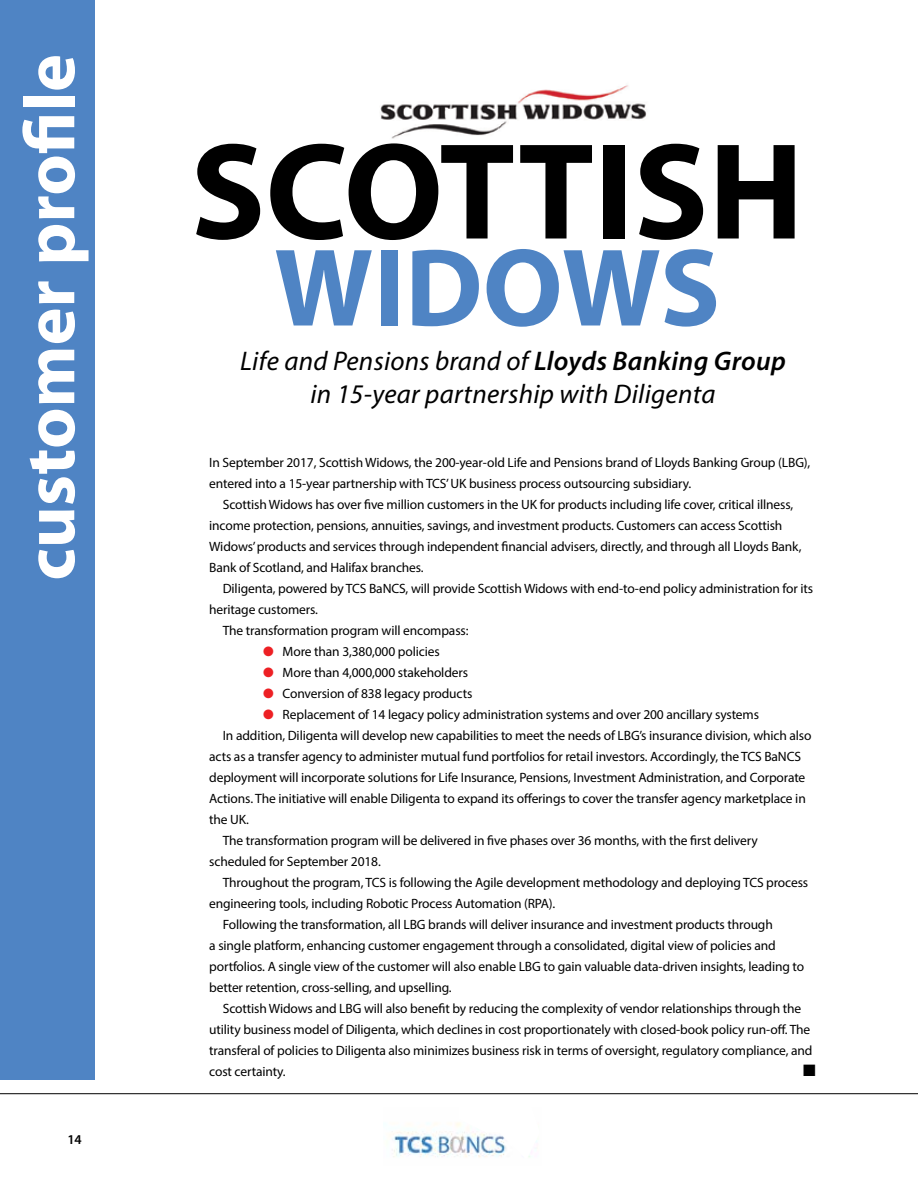
<style>
.page{position:relative;width:918px;height:1188px;background:#fff}
.page>*{position:absolute;margin:0;border:0;box-sizing:border-box;transform-origin:0 0}
.t1{font:700 138.6px "Myriad Pro";color:#000}
.t2{font:700 111.6px "Myriad Pro";color:#4f84c4}
.t3{font:700 72px "Myriad Pro";color:#fff}
.t4{font:italic 27px/33px "Myriad Pro";letter-spacing:.01em;color:#000;text-align:center}
.t5{font:16.5px "Zapf Dingbats ITC";color:#000}
.t6{font:13.5px/21px "Myriad Pro";letter-spacing:-.01em;color:#000}
.t7{font:600 13.5px "Myriad Pro";color:#000}
.s1{font-weight:600}
.s2{color:#ed2024}
</style>
<div class="page">
<div style="left:0;top:0;width:94px;height:1080px;background:#4f84c4"></div>
<hr style="left:0;top:1093px;width:918px;height:1px;background:#000">
<img style="left:392px;top:1122px;width:67px;height:35px">
<svg style="left:459px;top:1122px;width:78px;height:36px"></svg>
<img style="left:380px;top:85px;width:267px;height:54px">
<h3 class="t3" style="left:3px;top:358px;width:306px;rotate:-90deg">interview</h3>
<h3 class="t3" style="left:3px;top:581px;width:528px;rotate:-90deg">customer profile</h3>
<p class="t7" style="left:68px;top:1131px;width:16px">14</p>
<h1 class="t1" style="left:191px;top:101px;width:615px">SCOTTISH</h1>
<h2 class="t2" style="left:274px;top:215px;width:448px">WIDOWS</h2>
<h3 class="t4" style="left:240px;top:344px;width:547px">Life and Pensions brand of <span class="s1">Lloyds Banking Group </span>in 15-year partnership with Diligenta</h3>
<p class="t6" style="left:209px;top:452px;width:603px">In September 2017, Scottish Widows, the 200-year-old Life and Pensions brand of Lloyds Banking Group (LBG), entered into a 15-year partnership with TCS’ UK business process outsourcing subsidiary.</p>
<p class="t6" style="left:209px;top:494px;width:594px;text-indent:14px">Scottish Widows has over five million customers in the UK for products including life cover, critical illness, income protection, pensions, annuities, savings, and investment products. Customers can access Scottish Widows’ products and services through independent financial advisers, directly, and through all Lloyds Bank, Bank of Scotland, and Halifax branches.</p>
<p class="t6" style="left:223px;top:578px;width:592px">Diligenta, powered by TCS BaNCS, will provide Scottish Widows with end-to-end policy administration for its</p>
<p class="t6" style="left:209px;top:599px;width:110px">heritage customers.</p>
<p class="t6" style="left:223px;top:620px;width:247px">The transformation program will encompass:</p>
<p class="t6" style="left:263px;top:641px;width:178px"><span class="s2">●</span> More than 3,380,000 policies</p>
<p class="t6" style="left:263px;top:662px;width:206px"><span class="s2">●</span> More than 4,000,000 stakeholders</p>
<p class="t6" style="left:263px;top:683px;width:211px"><span class="s2">●</span> Conversion of 838 legacy products</p>
<p class="t6" style="left:263px;top:704px;width:497px"><span class="s2">●</span> Replacement of 14 legacy policy administration systems and over 200 ancillary systems</p>
<p class="t6" style="left:223px;top:725px;width:590px">In addition, Diligenta will develop new capabilities to meet the needs of LBG’s insurance division, which also</p>
<p class="t6" style="left:209px;top:746px;width:593px">acts as a transfer agency to administer mutual fund portfolios for retail investors. Accordingly, the TCS BaNCS</p>
<p class="t6" style="left:209px;top:767px;width:598px">deployment will incorporate solutions for Life Insurance, Pensions, Investment Administration, and Corporate</p>
<p class="t6" style="left:209px;top:788px;width:598px">Actions. The initiative will enable Diligenta to expand its offerings to cover the transfer agency marketplace in</p>
<p class="t6" style="left:209px;top:809px;width:41px">the UK.</p>
<p class="t6" style="left:223px;top:830px;width:537px">The transformation program will be delivered in five phases over 36 months, with the first delivery</p>
<p class="t6" style="left:209px;top:851px;width:173px">scheduled for September 2018.</p>
<p class="t6" style="left:223px;top:872px;width:587px">Throughout the program, TCS is following the Agile development methodology and deploying TCS process</p>
<p class="t6" style="left:209px;top:893px;width:348px">engineering tools, including Robotic Process Automation (RPA).</p>
<p class="t6" style="left:223px;top:914px;width:552px">Following the transformation, all LBG brands will deliver insurance and investment products through</p>
<p class="t6" style="left:209px;top:935px;width:568px">a single platform, enhancing customer engagement through a consolidated, digital view of policies and</p>
<p class="t6" style="left:209px;top:956px;width:597px">portfolios. A single view of the customer will also enable LBG to gain valuable data-driven insights, leading to</p>
<p class="t6" style="left:209px;top:977px;width:244px">better retention, cross-selling, and upselling.</p>
<p class="t6" style="left:223px;top:998px;width:580px">Scottish Widows and LBG will also benefit by reducing the complexity of vendor relationships through the</p>
<p class="t6" style="left:209px;top:1019px;width:603px">utility business model of Diligenta, which declines in cost proportionately with closed-book policy run-off. The</p>
<p class="t6" style="left:209px;top:1040px;width:605px">transferal of policies to Diligenta also minimizes business risk in terms of oversight, regulatory compliance, and</p>
<p class="t6" style="left:209px;top:1061px;width:78px">cost certainty.</p>
<p class="t5" style="left:803px;top:1063px;width:14px">■</p>
</div>
